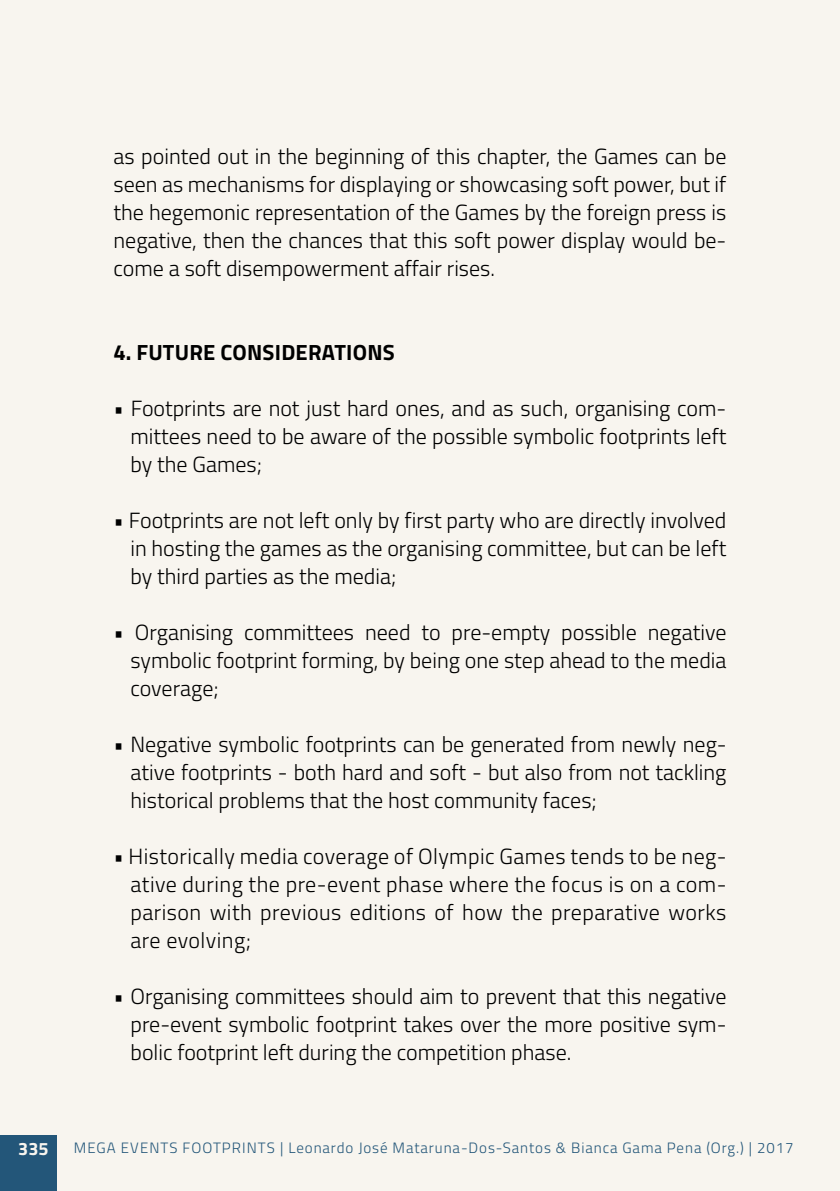
<style>
.page{position:relative;width:840px;height:1191px;background:#fff}
.page>*{position:absolute;margin:0;border:0;box-sizing:border-box;transform-origin:0 0}
.t1{font:300 22px/28px "Titillium";color:#000;text-align:justify}
.t2{font:700 22px "Titillium";letter-spacing:.01em;color:#000}
.t3{font:700 18px "Titillium";color:#f8f5ef}
.t4{font:300 15px "Titillium";letter-spacing:.06em;color:#235679}
</style>
<div class="page">
<div style="left:0;top:0;width:839px;height:1191px;background:#f8f5ef"></div>
<div style="left:0;top:1134px;width:57px;height:57px;background:#235679"></div>
<p class="t1" style="left:113px;top:141px;width:614px">as pointed out in the beginning of this chapter, the Games can be seen as mechanisms for displaying or showcasing soft power, but if the hegemonic representation of the Games by the foreign press is negative, then the chances that this soft power display would be&shy;come a soft disempowerment affair rises.</p>
<p class="t2" style="left:113px;top:335px;width:282px">4. FUTURE CONSIDERATIONS</p>
<p class="t1" style="left:130px;top:393px;width:597px;text-indent:-17px">• Footprints are not just hard ones, and as such, organising com&shy;mittees need to be aware of the possible symbolic footprints left by the Games;</p>
<p class="t1" style="left:130px;top:505px;width:597px;text-indent:-17px">• Footprints are not left only by first party who are directly involved in hosting the games as the organising committee, but can be left by third parties as the media;</p>
<p class="t1" style="left:130px;top:617px;width:597px;text-indent:-17px">• Organising committees need to pre-empty possible negative symbolic footprint forming, by being one step ahead to the media coverage;</p>
<p class="t1" style="left:130px;top:729px;width:597px;text-indent:-17px">• Negative symbolic footprints can be generated from newly neg&shy;ative footprints - both hard and soft - but also from not tackling historical problems that the host community faces;</p>
<p class="t1" style="left:130px;top:841px;width:597px;text-indent:-17px">• Historically media coverage of Olympic Games tends to be neg&shy;ative during the pre-event phase where the focus is on a com&shy;parison with previous editions of how the preparative works are evolving;</p>
<p class="t1" style="left:130px;top:981px;width:597px;text-indent:-17px">• Organising committees should aim to prevent that this negative pre-event symbolic footprint takes over the more positive sym&shy;bolic footprint left during the competition phase.</p>
<p class="t3" style="left:18px;top:1135px;width:32px">335</p>
<p class="t4" style="left:74px;top:1137px;width:720px">MEGA EVENTS FOOTPRINTS | Leonardo José Mataruna-Dos-Santos &amp; Bianca Gama Pena (Org.) | 2017</p>
</div>
